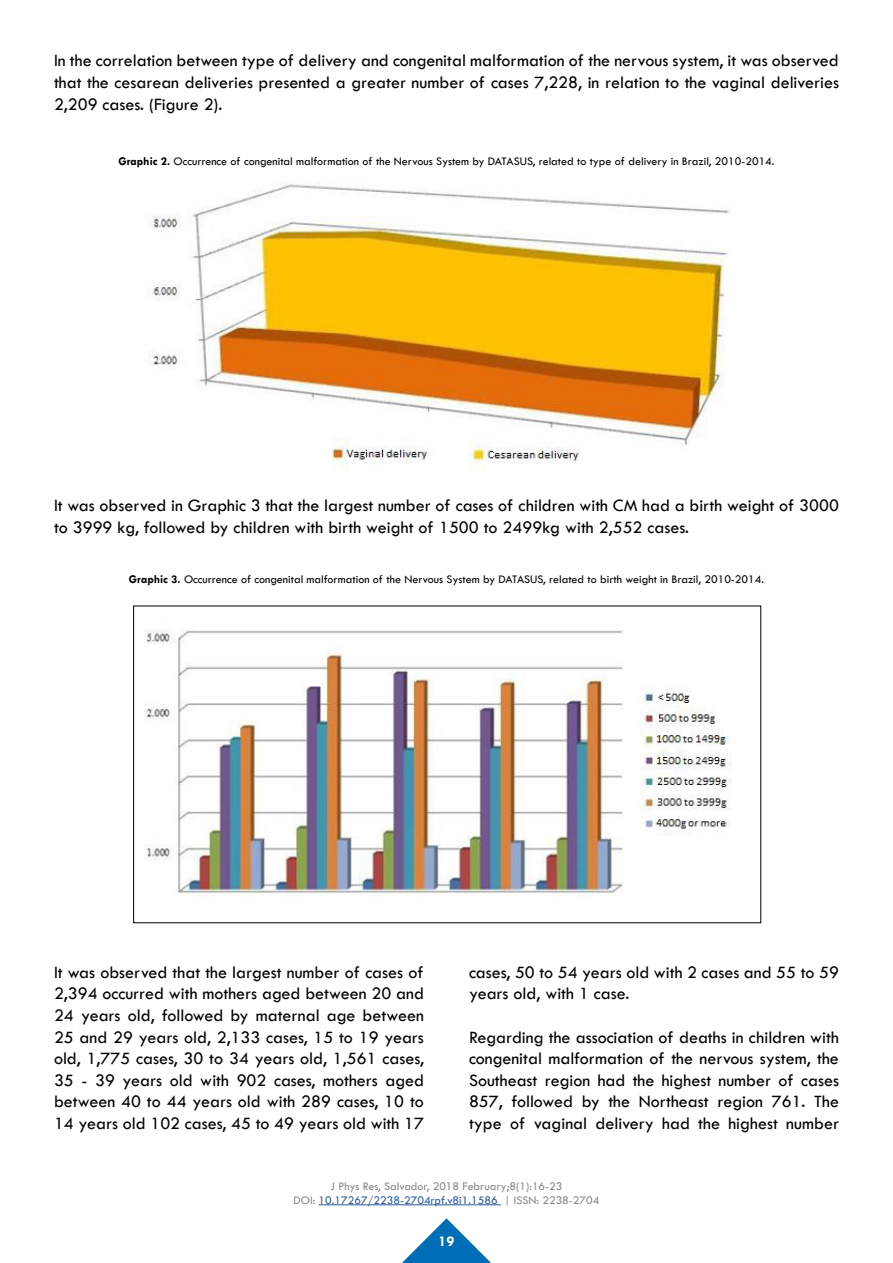
<style>
.page{position:relative;width:893px;height:1263px;background:#fff}
.page>*{position:absolute;margin:0;border:0;box-sizing:border-box;transform-origin:0 0}
.t1{font:18px/21.6px "Tw Cen";color:#000;text-align:justify}
.t2{font:700 15px "Tw Cen";color:#fff}
.t3{font:12px "Tw Cen";color:#000}
.t4{font:12px/14.4px "Tw Cen";color:#878787;text-align:center}
.s1{font-weight:700}
.s2{color:#275b9b}
</style>
<div class="page">
<svg style="left:402px;top:1218px;width:89px;height:45px"></svg>
<hr style="left:319px;top:1204px;width:182px;height:1px;background:#275b9b">
<img style="left:153px;top:182px;width:577px;height:290px">
<img style="left:144px;top:629px;width:587px;height:268px">
<p class="t1" style="left:54px;top:50px;width:786px">In the correlation between type of delivery and congenital malformation of the nervous system, it was observed that the cesarean deliveries presented a greater number of cases 7,228, in relation to the vaginal deliveries 2,209 cases. (Figure 2).</p>
<p class="t3" style="left:118px;top:154px;width:658px"><span class="s1">Graphic 2.</span> Occurrence of congenital malformation of the Nervous System by DATASUS, related to type of delivery in Brazil, 2010-2014.</p>
<p class="t1" style="left:54px;top:494px;width:786px">It was observed in Graphic 3 that the largest number of cases of children with CM had a birth weight of 3000 to 3999 kg, followed by children with birth weight of 1500 to 2499kg with 2,552 cases.</p>
<p class="t3" style="left:129px;top:572px;width:637px"><span class="s1">Graphic 3.</span> Occurrence of congenital malformation of the Nervous System by DATASUS, related to birth weight in Brazil, 2010-2014.</p>
<p class="t1" style="left:54px;top:961px;width:371px">It was observed that the largest number of cases of 2,394 occurred with mothers aged between 20 and 24 years old, followed by maternal age between 25 and 29 years old, 2,133 cases, 15 to 19 years old, 1,775 cases, 30 to 34 years old, 1,561 cases, 35 - 39 years old with 902 cases, mothers aged between 40 to 44 years old with 289 cases, 10 to 14 years old 102 cases, 45 to 49 years old with 17</p>
<p class="t1" style="left:469px;top:961px;width:371px">cases, 50 to 54 years old with 2 cases and 55 to 59 years old, with 1 case.</p>
<p class="t1" style="left:469px;top:1026px;width:371px">Regarding the association of deaths in children with congenital malformation of the nervous system, the Southeast region had the highest number of cases 857, followed by the Northeast region 761. The type of vaginal delivery had the highest number</p>
<p class="t4" style="left:294px;top:1178px;width:307px">J Phys Res, Salvador, 2018 February;8(1):16-23<br>DOI: <span class="s2">10.17267/2238-2704rpf.v8i1.1586</span> | ISSN: 2238-2704</p>
<p class="t2" style="left:438px;top:1232px;width:17px">19</p>
</div>
